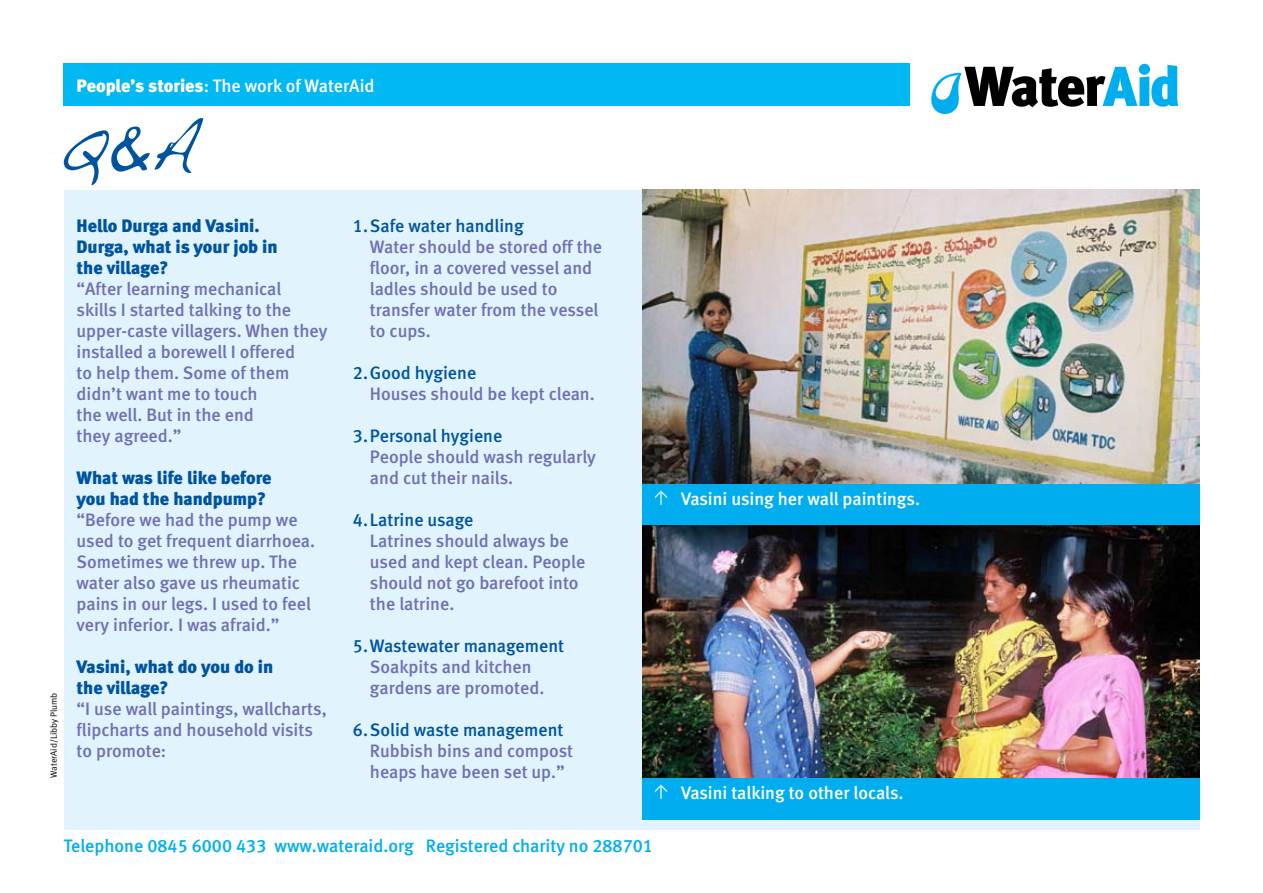
<style>
.page{position:relative;width:1263px;height:893px;background:#fff}
.page>*{position:absolute;margin:0;border:0;box-sizing:border-box;transform-origin:0 0}
.t1{font:18px/21px "Meta Medium LF";color:#716fb3}
.t2{font:18px "Meta Medium LF";color:#00549e}
.t3{font:18px "Meta Medium LF";color:#fff}
.t4{font:18px/21px "Meta Black LF";letter-spacing:-.005em;color:#00549e}
.t5{font:18px "Meta Medium LF";color:#00aeef}
.t6{font:900 18px/21px "Meta";color:#00549e}
.t7{font:9px "Meta Normal";color:#000}
.s1{font-family:"Meta";font-weight:900}
</style>
<div class="page">
<div style="left:64px;top:190px;width:1135px;height:639px;background:#e1f4fd"></div>
<svg style="left:931px;top:64px;width:247px;height:50px"></svg>
<div style="left:64px;top:64px;width:846px;height:42px;background:#00b9f2"></div>
<svg style="left:64px;top:118px;width:139px;height:67px"></svg>
<div style="left:642px;top:484px;width:557px;height:42px;background:#00aeef"></div>
<svg style="left:655px;top:490px;width:12px;height:15px"></svg>
<div style="left:642px;top:778px;width:557px;height:42px;background:#00aeef"></div>
<svg style="left:655px;top:784px;width:12px;height:15px"></svg>
<img style="left:642px;top:190px;width:557px;height:294px">
<img style="left:642px;top:526px;width:557px;height:252px">
<p class="t3" style="left:77px;top:75px;width:299px"><span class="s1">People’s stories</span>: The work of WaterAid</p>
<p class="t7" style="left:48px;top:778px;width:87px;rotate:-90deg">WaterAid/Libby Plumb</p>
<p class="t4" style="left:77px;top:215px;width:203px">Hello Durga and Vasini.<br>Durga, what is your job in the village?</p>
<p class="t1" style="left:77px;top:278px;width:252px">“After learning mechanical<br>skills I started talking to the upper-caste villagers. When they installed a borewell I offered<br>to help them. Some of them didn’t want me to touch<br>the well. But in the end<br>they agreed.”</p>
<p class="t6" style="left:77px;top:467px;width:197px">What was life like before you had the handpump?</p>
<p class="t1" style="left:77px;top:510px;width:240px">“Before we had the pump we used to get frequent diarrhoea.<br>Sometimes we threw up. The water also gave us rheumatic pains in our legs. I used to feel very inferior. I was afraid.”</p>
<p class="t4" style="left:77px;top:656px;width:198px">Vasini, what do you do in the village?</p>
<p class="t1" style="left:77px;top:699px;width:252px">“I use wall paintings, wallcharts, flipcharts and household visits to promote:</p>
<p class="t2" style="left:353px;top:215px;width:172px">1.Safe water handling</p>
<p class="t1" style="left:370px;top:237px;width:234px">Water should be stored off the floor, in a covered vessel and ladles should be used to transfer water from the vessel to cups.</p>
<p class="t2" style="left:353px;top:362px;width:125px">2.Good hygiene</p>
<p class="t1" style="left:370px;top:384px;width:226px">Houses should be kept clean.</p>
<p class="t2" style="left:353px;top:425px;width:151px">3.Personal hygiene</p>
<p class="t1" style="left:370px;top:447px;width:227px">People should wash regularly and cut their nails.</p>
<p class="t2" style="left:353px;top:509px;width:122px">4.Latrine usage</p>
<p class="t1" style="left:370px;top:531px;width:217px">Latrines should always be used and kept clean. People should not go barefoot into the latrine.</p>
<p class="t2" style="left:353px;top:635px;width:213px">5.Wastewater management</p>
<p class="t1" style="left:370px;top:657px;width:176px">Soakpits and kitchen gardens are promoted.</p>
<p class="t2" style="left:353px;top:719px;width:212px">6.Solid waste management</p>
<p class="t1" style="left:370px;top:741px;width:205px">Rubbish bins and compost heaps have been set up.”</p>
<p class="t5" style="left:64px;top:835px;width:591px">Telephone 0845 6000 433 www.wateraid.org Registered charity no 288701</p>
<p class="t3" style="left:681px;top:488px;width:240px">Vasini using her wall paintings.</p>
<p class="t3" style="left:681px;top:782px;width:224px">Vasini talking to other locals.</p>
</div>
